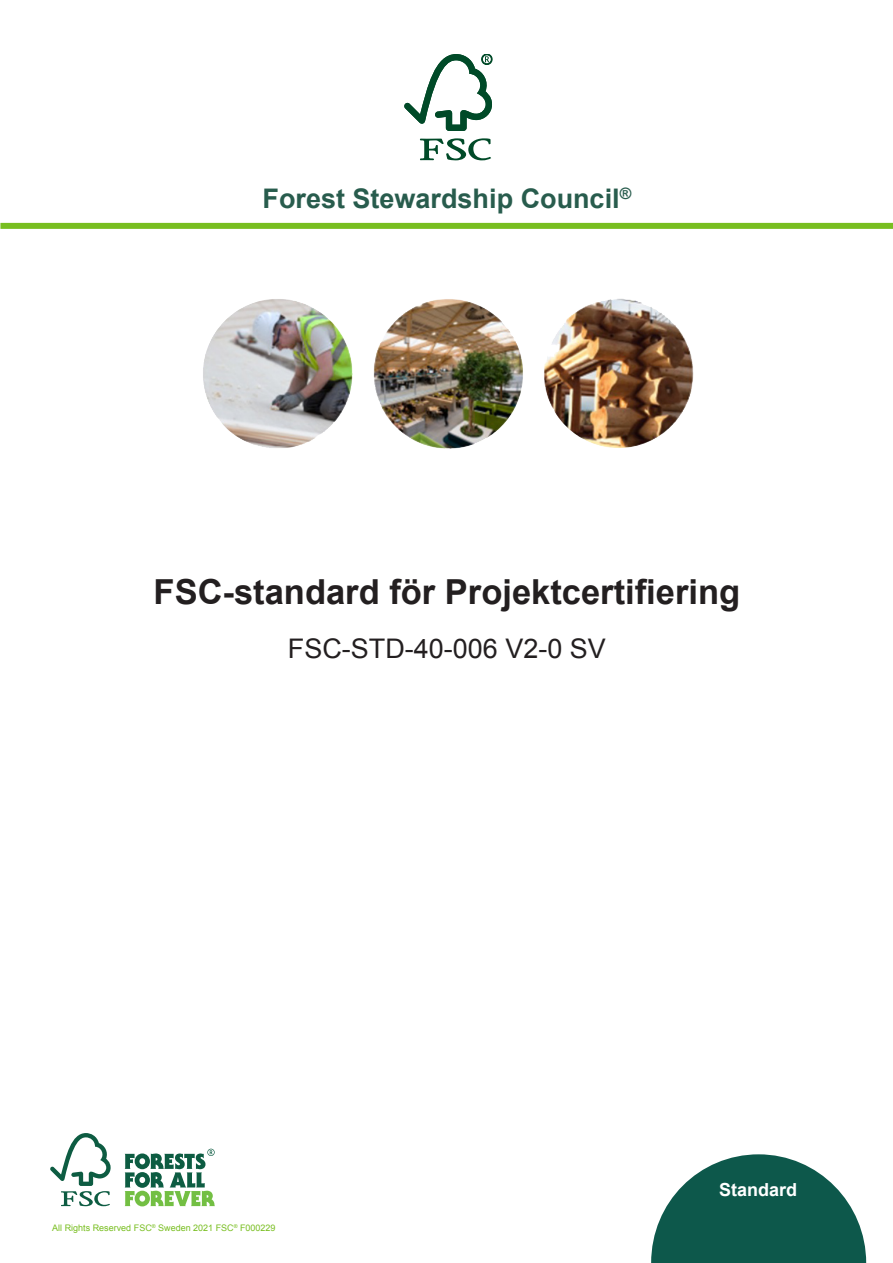
<style>
.page{position:relative;width:893px;height:1263px;background:#fff}
.page>*{position:absolute;margin:0;border:0;box-sizing:border-box;transform-origin:0 0}
.t1{font:700 34.5px "Arial";color:#231f20}
.t2{font:700 27px "Arial";color:#285c4d}
.t3{font:27px "Arial";color:#231f20}
.t4{font:700 18px "Arial";color:#fff}
.t5{font:9px "Arial";color:#78be20}
</style>
<div class="page">
<svg style="left:651px;top:1154px;width:215px;height:109px"></svg>
<svg style="left:50px;top:1133px;width:61px;height:73px"></svg>
<svg style="left:125px;top:1149px;width:90px;height:57px"></svg>
<svg style="left:420px;top:138px;width:71px;height:22px"></svg>
<svg style="left:404px;top:54px;width:88px;height:77px"></svg>
<img style="left:203px;top:299px;width:150px;height:150px;border-radius:75px">
<img style="left:373px;top:299px;width:150px;height:150px;border-radius:75px">
<img style="left:544px;top:298px;width:150px;height:150px;border-radius:75px">
<div style="left:0;top:223px;width:893px;height:6px;background:#78be20"></div>
<p class="t2" style="left:263px;top:180px;width:370px">Forest Stewardship Council<sup>®</sup></p>
<p class="t1" style="left:154px;top:569px;width:588px">FSC-standard för Projektcertifiering</p>
<p class="t3" style="left:288px;top:631px;width:320px">FSC-STD-40-006 V2-0 SV</p>
<p class="t5" style="left:52px;top:1222px;width:225px">All Rights Reserved FSC<sup>®</sup> Sweden 2021 FSC<sup>®</sup> F000229</p>
<p class="t4" style="left:719px;top:1178px;width:80px">Standard</p>
</div>
